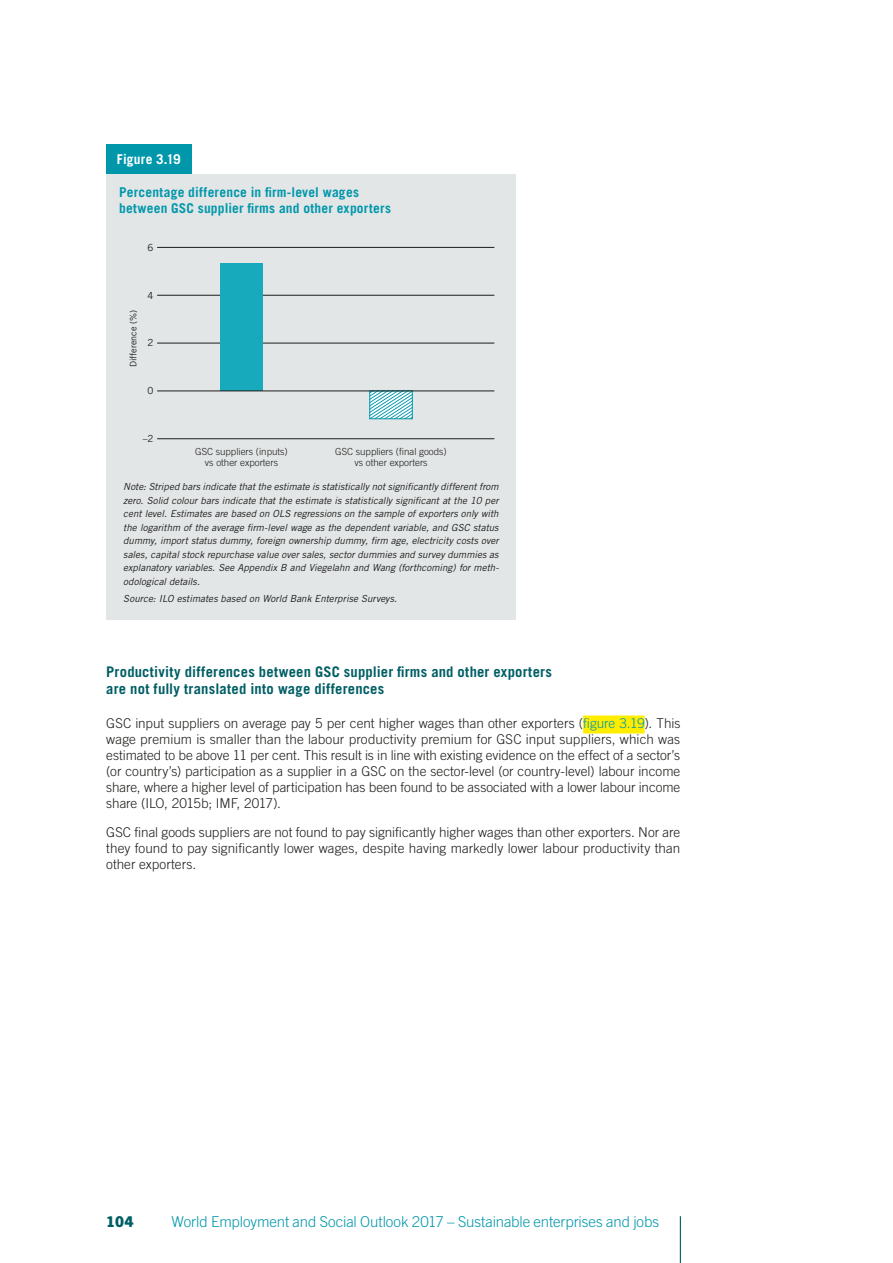
<style>
.page{position:relative;width:893px;height:1263px;background:#fff}
.page>*{position:absolute;margin:0;border:0;box-sizing:border-box;transform-origin:0 0}
.t1{font:300 15px "Trade Gothic LT Com";letter-spacing:-.005em;color:#0097ab}
.t2{font:800 15px "Trade Gothic Next SR Pro";color:#005e65}
.Dcolor_w{font:700 14.7px/17.7px "Trade Gothic LT Com";letter-spacing:.015em;color:#005e65}
.text_w{font:300 13.5px/16.2px "Trade Gothic LT Com";color:#1d1d1b;text-align:justify}
.figs_titre_w{font:700 13.5px/16.2px "Trade Gothic LT Com";letter-spacing:.015em;color:#0097ab}
.t3{font:700 13.5px "Trade Gothic LT Com";letter-spacing:.015em;color:#fff}
.sourcenotess_w{font:italic 9.75px/13.5px "Trade Gothic LT Com";color:#1d1d1b;text-align:justify}
.t4{font:300 9.75px/11.2px "Trade Gothic LT Com";color:#1d1d1b;text-align:center}
.t5{font:9.75px "Trade Gothic LT Com";color:#1d1d1b}
.t6{font:9px "Trade Gothic LT Com";color:#1d1d1b}
.s1{color:#0097ab}
</style>
<div class="page">
<hr style="left:680px;top:1216px;width:1px;height:47px;background:#005e65">
<div style="left:583px;top:715px;width:61px;height:18px;background:#ffed00"></div>
<div style="left:106px;top:174px;width:410px;height:445px;background:#e3e6e6"></div>
<hr style="left:157px;top:247px;width:337px;height:1px;background:#1d1d1b">
<hr style="left:157px;top:343px;width:337px;height:1px;background:#1d1d1b">
<hr style="left:157px;top:295px;width:337px;height:1px;background:#1d1d1b">
<hr style="left:157px;top:438px;width:337px;height:1px;background:#1d1d1b">
<div style="left:220px;top:263px;width:43px;height:128px;background:#17aabc"></div>
<svg style="left:372px;top:393px;width:38px;height:24px"></svg>
<div style="left:370px;top:391px;width:42px;height:28px;border:1px solid #0097ab"></div>
<hr style="left:157px;top:391px;width:337px;height:1px;background:#1d1d1b">
<div style="left:106px;top:145px;width:85px;height:29px;background:#0097ab"></div>
<p class="t3" style="left:117px;top:151px;width:65px">Figure 3.19</p>
<p class="figs_titre_w" style="left:119px;top:184px;width:273px">Percentage difference in firm-level wages between GSC supplier firms and other exporters</p>
<p class="t5" style="left:148px;top:241px;width:7px">6</p>
<p class="t6" style="left:128px;top:367px;width:59px;rotate:-90deg">Difference (%)</p>
<p class="t5" style="left:148px;top:289px;width:7px">4</p>
<p class="t5" style="left:148px;top:337px;width:7px">2</p>
<p class="t5" style="left:148px;top:385px;width:7px">0</p>
<p class="t5" style="left:143px;top:433px;width:12px">–2</p>
<p class="t4" style="left:195px;top:445px;width:94px">GSC suppliers (inputs) vs other exporters</p>
<p class="t4" style="left:335px;top:445px;width:113px">GSC suppliers (final goods) vs other exporters</p>
<p class="sourcenotess_w" style="left:123px;top:480px;width:377px">Note: Striped bars indicate that the estimate is statistically not significantly different from zero. Solid colour bars indicate that the estimate is statistically significant at the 10 per cent level. Estimates are based on OLS regressions on the sample of exporters only with the logarithm of the average firm-level wage as the dependent variable, and GSC status dummy, import status dummy, foreign ownership dummy, firm age, electricity costs over sales, capital stock repurchase value over sales, sector dummies and survey dummies as explanatory variables. See Appendix B and Viegelahn and Wang (forthcoming) for meth&shy;odological details.</p>
<p class="sourcenotess_w" style="left:123px;top:592px;width:275px">Source: ILO estimates based on World Bank Enterprise Surveys.</p>
<p class="Dcolor_w" style="left:106px;top:662px;width:447px">Productivity differences between GSC supplier firms and other exporters are not fully translated into wage differences</p>
<p class="text_w" style="left:106px;top:714px;width:576px">GSC input suppliers on average pay 5 per cent higher wages than other exporters (<span class="s1">figure 3.19</span>). This wage premium is smaller than the labour productivity premium for GSC input suppliers, which was estimated to be above 11 per cent. This result is in line with existing evidence on the effect of a sector’s (or country’s) participation as a supplier in a GSC on the sector-level (or country-level) labour income share, where a higher level of participation has been found to be associated with a lower labour income share (ILO, 2015b; IMF, 2017).</p>
<p class="text_w" style="left:106px;top:824px;width:575px">GSC final goods suppliers are not found to pay significantly higher wages than other exporters. Nor are they found to pay significantly lower wages, despite having markedly lower labour productivity than other exporters.</p>
<p class="t2" style="left:106px;top:1211px;width:29px">104</p>
<p class="t1" style="left:172px;top:1213px;width:489px">World Employment and Social Outlook 2017 – Sustainable enterprises and jobs</p>
</div>
